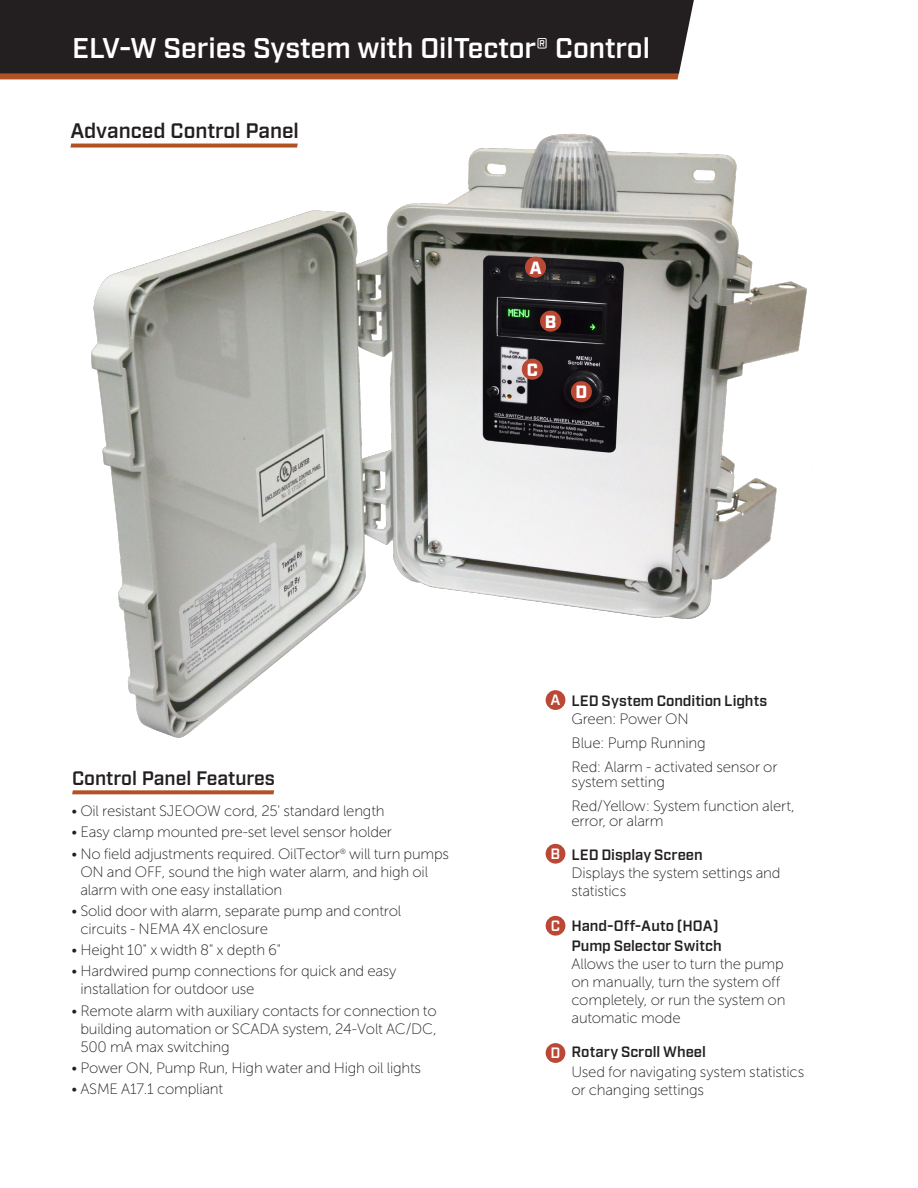
<style>
.page{position:relative;width:918px;height:1188px;background:#fff}
.page>*{position:absolute;margin:0;border:0;box-sizing:border-box;transform-origin:0 0}
.Body_Headers{font:600 28.5px "Industry";color:#fff}
.Body_Headers-2{font:600 21px "Industry";color:#231f20}
.Body_Headers-3{font:600 19.5px "Industry";color:#231f20}
.body{font:900 17.7px "Industry";color:#fff}
.Body_Copy__back{font:15px/18px "Museo Sans 100";letter-spacing:-.015em;color:#231f20}
.body-2{font:15px/18px "Museo Sans 100";letter-spacing:-.01em;color:#231f20}
.body-3{font:600 15px/18px "Industry";letter-spacing:.005em;color:#231f20}
.body-4{font:600 15px "Industry";color:#fff}
.s1{font-family:"Museo Sans 100";font-weight:400}
.s2{font-family:"Industry";font-weight:600}
</style>
<div class="page">
<img style="left:86px;top:133px;width:721px;height:605px">
<div style="left:525px;top:257px;width:21px;height:21px;background:#ba4835;border-radius:50%"></div>
<div style="left:540px;top:311px;width:21px;height:21px;background:#ba4835;border-radius:50%"></div>
<div style="left:522px;top:359px;width:21px;height:21px;background:#ba4835;border-radius:50%"></div>
<div style="left:571px;top:381px;width:21px;height:21px;background:#ba4835;border-radius:50%"></div>
<div style="left:0;top:0;width:694px;height:74px;background:#231f20"></div>
<div style="left:0;top:74px;width:679px;height:5px;background:#b15225"></div>
<svg style="left:70px;top:144px;width:228px;height:4px"></svg>
<svg style="left:72px;top:790px;width:202px;height:4px"></svg>
<div style="left:546px;top:690px;width:19px;height:20px;background:#ba4835;border-radius:50%"></div>
<div style="left:546px;top:844px;width:19px;height:20px;background:#ba4835;border-radius:50%"></div>
<div style="left:546px;top:1043px;width:19px;height:20px;background:#ba4835;border-radius:50%"></div>
<div style="left:546px;top:916px;width:19px;height:20px;background:#ba4835;border-radius:50%"></div>
<p class="Body_Headers" style="left:72px;top:32px;width:580px">ELV-W Series System with OilTector® Control</p>
<p class="Body_Headers-2" style="left:70px;top:118px;width:230px">Advanced Control Panel</p>
<p class="body" style="left:530px;top:257px;width:13px">A</p>
<p class="body" style="left:545px;top:311px;width:13px">B</p>
<p class="body" style="left:527px;top:359px;width:13px">C</p>
<p class="body" style="left:575px;top:382px;width:13px">D</p>
<p class="Body_Headers-3" style="left:72px;top:767px;width:205px">Control Panel Features</p>
<p class="Body_Copy__back" style="left:71px;top:802px;width:315px">• Oil resistant SJEOOW cord, 25' standard length</p>
<p class="Body_Copy__back" style="left:71px;top:823px;width:322px">• Easy clamp mounted pre-set level sensor holder</p>
<p class="Body_Copy__back" style="left:80px;top:845px;width:370px;text-indent:-9px">• No field adjustments required. OilTector<sup>®</sup> will turn pumps<br>ON and OFF, sound the high water alarm, and high oil alarm with one easy installation</p>
<p class="Body_Copy__back" style="left:80px;top:902px;width:322px;text-indent:-9px">• Solid door with alarm, separate pump and control circuits - NEMA 4X enclosure</p>
<p class="Body_Copy__back" style="left:71px;top:941px;width:211px">• Height 10" x width 8" x depth 6"</p>
<p class="Body_Copy__back" style="left:80px;top:962px;width:318px;text-indent:-9px">• Hardwired pump connections for quick and easy installation for outdoor use</p>
<p class="Body_Copy__back" style="left:80px;top:1002px;width:358px;text-align:justify;text-indent:-9px">• Remote alarm with auxiliary contacts for connection to building automation or SCADA system, 24-Volt AC/DC, 500 mA max switching</p>
<p class="Body_Copy__back" style="left:71px;top:1059px;width:351px">• Power ON, Pump Run, High water and High oil lights</p>
<p class="Body_Copy__back" style="left:71px;top:1080px;width:153px">• ASME A17.1 compliant</p>
<p class="body-4" style="left:551px;top:691px;width:11px">A</p>
<p class="body-3" style="left:571px;top:692px;width:197px">LED System Condition Lights<br><span class="s1">Green: Power ON</span></p>
<p class="body-2" style="left:571px;top:734px;width:136px">Blue: Pump Running</p>
<p class="body-2" style="left:571px;top:758px;width:208px">Red: Alarm - activated sensor or</p>
<p class="body-2" style="left:571px;top:773px;width:95px">system setting</p>
<p class="body-2" style="left:571px;top:797px;width:225px">Red/Yellow: System function alert,</p>
<p class="body-2" style="left:571px;top:812px;width:94px">error, or alarm</p>
<p class="body-4" style="left:551px;top:845px;width:11px">B</p>
<p class="body-2" style="left:571px;top:846px;width:211px"><span class="s2">LED Display Screen<br></span>Displays the system settings and statistics</p>
<p class="body-4" style="left:551px;top:917px;width:11px">C</p>
<p class="body-3" style="left:571px;top:917px;width:152px;line-height:19.5px">Hand-Off-Auto (HOA)<br>Pump Selector Switch</p>
<p class="body-2" style="left:571px;top:955px;width:216px">Allows the user to turn the pump on manually, turn the system off completely, or run the system on automatic mode</p>
<p class="body-4" style="left:550px;top:1044px;width:11px">D</p>
<p class="body-2" style="left:571px;top:1043px;width:234px;line-height:19.5px"><span class="s2">Rotary Scroll Wheel<br></span>Used for navigating system statistics</p>
<p class="body-2" style="left:571px;top:1081px;width:134px">or changing settings</p>
</div>
